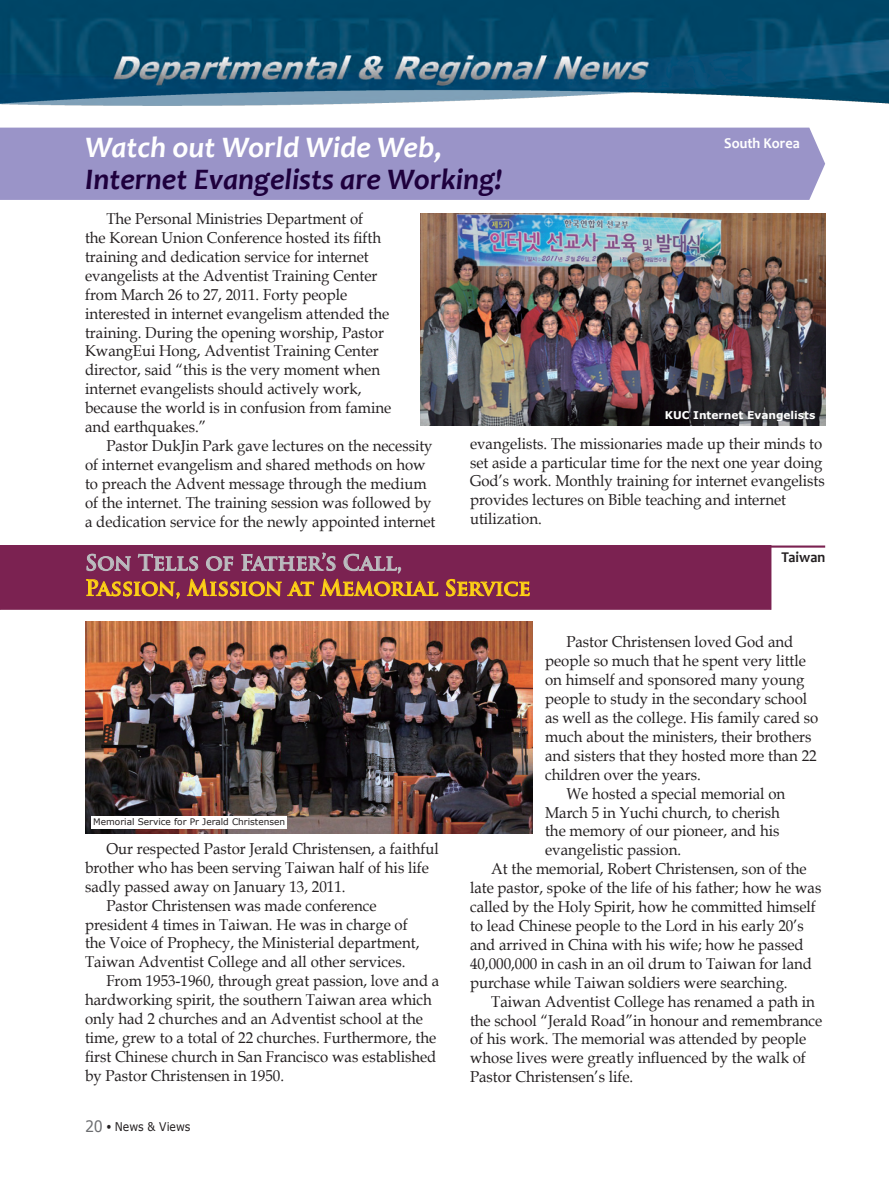
<style>
.page{position:relative;width:889px;height:1191px;background:#fff}
.page>*{position:absolute;margin:0;border:0;box-sizing:border-box;transform-origin:0 0}
.t1{font:italic 700 30px "Candara";color:#1e003d}
.t2{font:italic 700 30px "Candara";color:#fff}
.t3{font:700 21px "Trajan Pro";letter-spacing:-.01em;color:#fed41a}
.t4{font:700 21px "Trajan Pro";color:#bcbdc0}
.t5{font:15.75px/18.9px "Book Antiqua";color:#231f20;scale:.95 1}
.t6{font:700 15px "Candara";color:#fff;scale:.95 1}
.t7{font:700 15px "Candara";color:#231f20;scale:.95 1}
.t8{font:12px "Verdana";color:#231f20;scale:.9 1}
.t9{font:700 10.65px "Verdana";color:#fff}
.t10{font:9px "Verdana";color:#231f20}
.s1{font-size:15.75px;color:#6c6d70}
.s2{font-family:"Times New Roman";font-size:15.75px}
</style>
<div class="page">
<img style="left:0;top:0;width:889px;height:106px">
<div style="left:0;top:545px;width:771px;height:64px;background:#7b2251"></div>
<hr style="left:590px;top:545px;width:235px;height:2px;background:#7b2251">
<div style="left:0;top:128px;width:825px;height:72px;background:#9a94c8"></div>
<img style="left:420px;top:214px;width:405px;height:211px">
<svg style="left:86px;top:552px;width:353px;height:58px"></svg>
<svg style="left:445px;top:578px;width:85px;height:32px"></svg>
<img style="left:85px;top:621px;width:447px;height:213px">
<div style="left:91px;top:815px;width:196px;height:13px;background:#fff"></div>
<h1 class="t2" style="left:85px;top:130px;width:358px">Watch out World Wide Web,</h1>
<h1 class="t1" style="left:85px;top:161px;width:419px">Internet Evangelists are Working!</h1>
<p class="t6" style="left:724px;top:134px;width:81px">South Korea</p>
<p class="t5" style="left:85px;top:209px;width:324px;text-indent:21px">The Personal Ministries Department of<br>the Korean Union Conference hosted its fifth training and dedication service for internet evangelists at the Adventist Training Center from March 26 to 27, 2011. Forty people interested in internet evangelism attended the training. During the opening worship, Pastor KwangEui Hong, Adventist Training Center director, said “this is the very moment when internet evangelists should actively work, because the world is in confusion from famine and earthquakes.”</p>
<p class="t5" style="left:85px;top:436px;width:370px;text-indent:21px">Pastor DukJin Park gave lectures on the necessity of internet evangelism and shared methods on how to preach the Advent message through the medium of the internet. The training session was followed by a dedication service for the newly appointed internet</p>
<p class="t5" style="left:470px;top:433px;width:375px">evangelists. The missionaries made up their minds to set aside a particular time for the next one year doing God’s work. Monthly training for internet evangelists provides lectures on Bible teaching and internet utilization.</p>
<p class="t9" style="left:665px;top:408px;width:152px">KUC Internet Evangelists</p>
<h2 class="t4" style="left:85px;top:549px;width:318px">Son Tells of Father’s Call,</h2>
<h2 class="t3" style="left:85px;top:575px;width:447px">Passion, Mission at Memorial Service</h2>
<p class="t7" style="left:781px;top:548px;width:47px">Taiwan</p>
<p class="t10" style="left:93px;top:816px;width:194px">Memorial Service for Pr Jerald Christensen</p>
<p class="t5" style="left:106px;top:838px;width:351px">Our respected Pastor Jerald Christensen, a faithful</p>
<p class="t5" style="left:85px;top:857px;width:363px">brother who has been serving Taiwan half of his life</p>
<p class="t5" style="left:85px;top:876px;width:276px">sadly passed away on January 13, 2011.</p>
<p class="t5" style="left:106px;top:895px;width:286px">Pastor Christensen was made conference</p>
<p class="t5" style="left:85px;top:914px;width:341px">president 4 times in Taiwan. He was in charge of</p>
<p class="t5" style="left:85px;top:933px;width:353px">the Voice of Prophecy, the Ministerial department,</p>
<p class="t5" style="left:85px;top:952px;width:339px">Taiwan Adventist College and all other services.</p>
<p class="t5" style="left:106px;top:971px;width:352px">From 1953-1960, through great passion, love and a</p>
<p class="t5" style="left:85px;top:990px;width:367px">hardworking spirit, the southern Taiwan area which</p>
<p class="t5" style="left:85px;top:1009px;width:357px">only had 2 churches and an Adventist school at the</p>
<p class="t5" style="left:85px;top:1027px;width:371px">time, grew to a total of 22 churches. Furthermore, the</p>
<p class="t5" style="left:85px;top:1046px;width:371px">first Chinese church in San Francisco was established</p>
<p class="t5" style="left:85px;top:1065px;width:211px">by Pastor Christensen in 1950.</p>
<p class="t8" style="left:85px;top:1119px;width:119px"><span class="s1">20</span> <span class="s2">•</span> News &amp; Views</p>
<p class="t5" style="left:566px;top:632px;width:240px">Pastor Christensen loved God and</p>
<p class="t5" style="left:545px;top:651px;width:276px">people so much that he spent very little</p>
<p class="t5" style="left:545px;top:670px;width:274px">on himself and sponsored many young</p>
<p class="t5" style="left:545px;top:689px;width:277px">people to study in the secondary school</p>
<p class="t5" style="left:545px;top:708px;width:289px">as well as the college. His family cared so</p>
<p class="t5" style="left:545px;top:726px;width:282px">much about the ministers, their brothers</p>
<p class="t5" style="left:545px;top:745px;width:287px">and sisters that they hosted more than 22</p>
<p class="t5" style="left:545px;top:764px;width:165px">children over the years.</p>
<p class="t5" style="left:566px;top:783px;width:232px">We hosted a special memorial on</p>
<p class="t5" style="left:545px;top:802px;width:249px">March 5 in Yuchi church, to cherish</p>
<p class="t5" style="left:545px;top:821px;width:248px">the memory of our pioneer, and his</p>
<p class="t5" style="left:545px;top:840px;width:145px">evangelistic passion.</p>
<p class="t5" style="left:491px;top:859px;width:333px">At the memorial, Robert Christensen, son of the</p>
<p class="t5" style="left:470px;top:878px;width:371px">late pastor, spoke of the life of his father; how he was</p>
<p class="t5" style="left:470px;top:897px;width:365px">called by the Holy Spirit, how he committed himself</p>
<p class="t5" style="left:470px;top:915px;width:353px">to lead Chinese people to the Lord in his early 20’s</p>
<p class="t5" style="left:470px;top:934px;width:353px">and arrived in China with his wife; how he passed</p>
<p class="t5" style="left:470px;top:953px;width:361px">40,000,000 in cash in an oil drum to Taiwan for land</p>
<p class="t5" style="left:470px;top:972px;width:336px">purchase while Taiwan soldiers were searching.</p>
<p class="t5" style="left:491px;top:991px;width:342px">Taiwan Adventist College has renamed a path in</p>
<p class="t5" style="left:470px;top:1010px;width:372px">the school “Jerald Road”in honour and remembrance</p>
<p class="t5" style="left:470px;top:1029px;width:356px">of his work. The memorial was attended by people</p>
<p class="t5" style="left:470px;top:1048px;width:355px">whose lives were greatly influenced by the walk of</p>
<p class="t5" style="left:470px;top:1067px;width:173px">Pastor Christensen’s life.</p>
</div>
